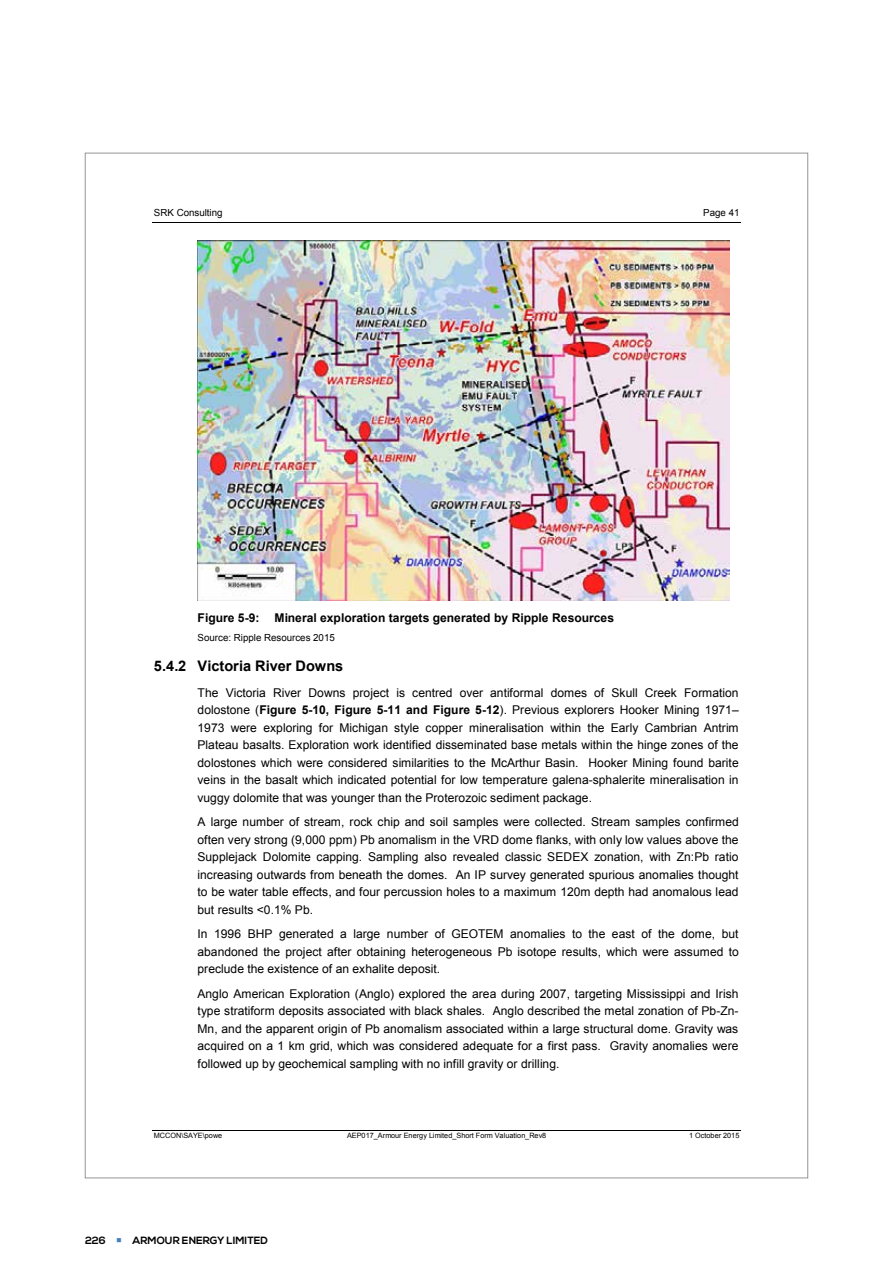
<style>
.page{position:relative;width:893px;height:1263px;background:#fff}
.page>*{position:absolute;margin:0;border:0;box-sizing:border-box;transform-origin:0 0}
.t1{font:700 14.55px "Arial";color:#000}
.t2{font:12.15px/17.4px "Arial";color:#000;text-align:justify}
.t3{font:700 12.15px "Arial";letter-spacing:.005em;color:#000}
.t4{font:700 10.5px "Nexa";color:#000}
.t5{font:9.75px "Arial";letter-spacing:-.005em;color:#000}
.t6{font:7.35px "Arial";letter-spacing:.005em;color:#000}
.s1{font-weight:700}
.s2{color:#447fc1}
</style>
<div class="page">
<hr style="left:152px;top:222px;width:588px;height:1px;background:#000">
<img style="left:198px;top:241px;width:531px;height:359px">
<hr style="left:152px;top:1129px;width:588px;height:1px;background:#000">
<p class="t5" style="left:154px;top:206px;width:70px">SRK Consulting</p>
<p class="t5" style="left:703px;top:206px;width:38px">Page 41</p>
<p class="t3" style="left:198px;top:609px;width:418px">Figure 5-9: Mineral exploration targets generated by Ripple Resources</p>
<p class="t5" style="left:198px;top:631px;width:139px">Source: Ripple Resources 2015</p>
<p class="t1" style="left:154px;top:656px;width:191px">5.4.2 Victoria River Downs</p>
<p class="t2" style="left:198px;top:684px;width:543px">The Victoria River Downs project is centred over antiformal domes of Skull Creek Formation dolostone (<span class="s1">Figure 5-10, Figure 5-11 and Figure 5-12</span>). Previous explorers Hooker Mining 1971– 1973 were exploring for Michigan style copper mineralisation within the Early Cambrian Antrim Plateau basalts. Exploration work identified disseminated base metals within the hinge zones of the dolostones which were considered similarities to the McArthur Basin. Hooker Mining found barite veins in the basalt which indicated potential for low temperature galena-sphalerite mineralisation in vuggy dolomite that was younger than the Proterozoic sediment package.</p>
<p class="t2" style="left:198px;top:813px;width:543px">A large number of stream, rock chip and soil samples were collected. Stream samples confirmed often very strong (9,000 ppm) Pb anomalism in the VRD dome flanks, with only low values above the Supplejack Dolomite capping. Sampling also revealed classic SEDEX zonation, with Zn:Pb ratio increasing outwards from beneath the domes. An IP survey generated spurious anomalies thought to be water table effects, and four percussion holes to a maximum 120m depth had anomalous lead but results &lt;0.1% Pb.</p>
<p class="t2" style="left:198px;top:925px;width:543px">In 1996 BHP generated a large number of GEOTEM anomalies to the east of the dome, but abandoned the project after obtaining heterogeneous Pb isotope results, which were assumed to preclude the existence of an exhalite deposit.</p>
<p class="t2" style="left:198px;top:985px;width:542px">Anglo American Exploration (Anglo) explored the area during 2007, targeting Mississippi and Irish type stratiform deposits associated with black shales. Anglo described the metal zonation of Pb-Zn-Mn, and the apparent origin of Pb anomalism associated within a large structural dome. Gravity was acquired on a 1 km grid, which was considered adequate for a first pass. Gravity anomalies were followed up by geochemical sampling with no infill gravity or drilling.</p>
<p class="t6" style="left:154px;top:1131px;width:70px">MCCON\SAYE\powe</p>
<p class="t6" style="left:347px;top:1131px;width:201px">AEP017_Armour Energy Limited_Short Form Valuation_Rev8</p>
<p class="t6" style="left:689px;top:1131px;width:52px">1 October 2015</p>
<p class="t4" style="left:85px;top:1234px;width:184px">226 <span class="s2">○</span> ARMOUR ENERGY LIMITED</p>
</div>
